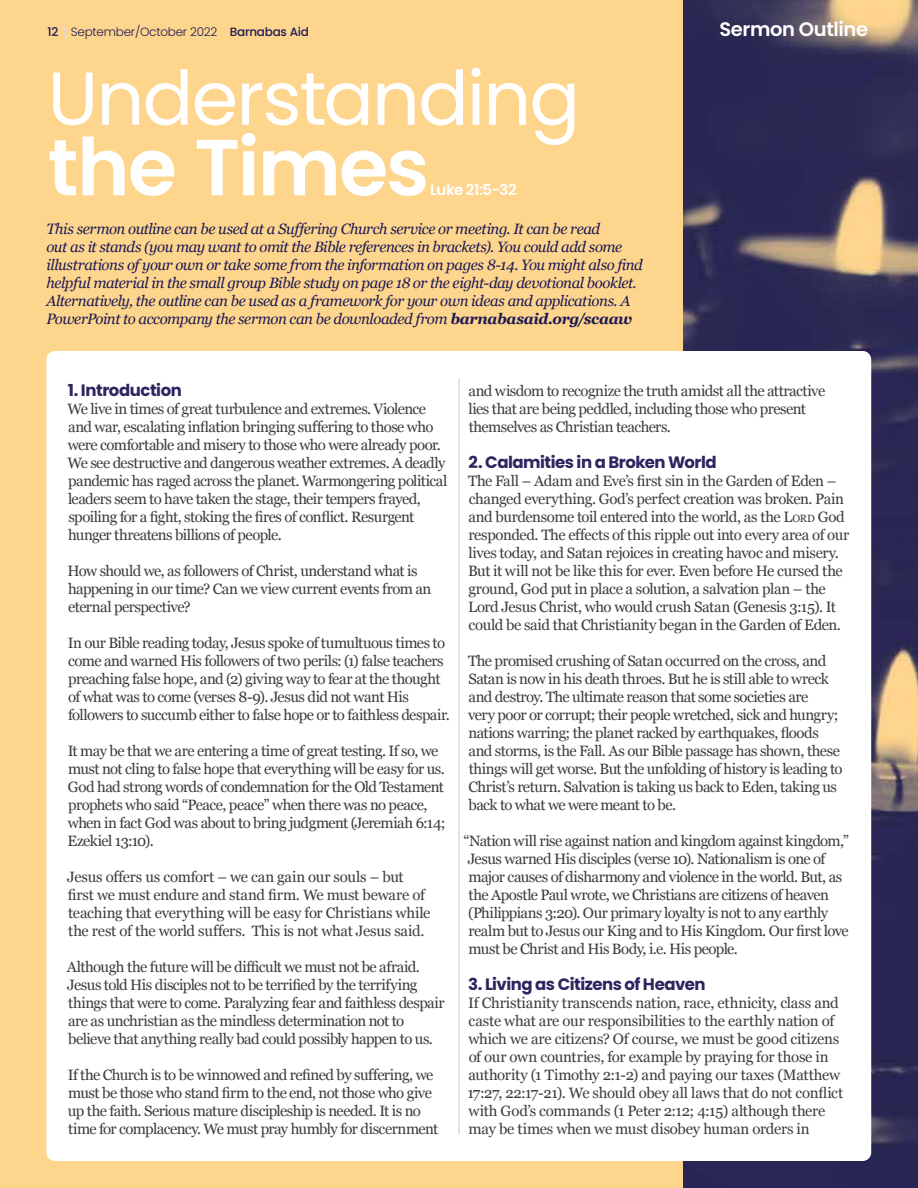
<style>
.page{position:relative;width:918px;height:1188px;background:#fed58d}
.page>*{position:absolute;margin:0;border:0;box-sizing:border-box;transform-origin:0 0}
.t1{font:600 79.5px "Poppins";letter-spacing:-.025em;color:#fff}
.t2{font:75px "Poppins";letter-spacing:-.025em;color:#fff}
.t3{font:600 19.5px "Poppins";letter-spacing:-.02em;color:#fff}
.t4{font:700 16.5px "Poppins";letter-spacing:-.03em;color:#2c2660}
.t5{font:15px/18px "Georgia";letter-spacing:-.03em;color:#3c3c3b}
.t6{font:italic 15px/18px "Georgia";letter-spacing:-.03em;color:#1d1a55}
.t7{font:600 15px "Poppins";letter-spacing:-.035em;color:#fff}
.t8{font:300 12px "Poppins";letter-spacing:-.02em;color:#1d1a55}
.s1{font-weight:500}
.s2{font-weight:700}
.s3{font-style:inherit}
.s4{font-size:10.5px}
</style>
<div class="page">
<img style="left:684px;top:0;width:234px;height:1188px">
<div style="left:46px;top:351px;width:825px;height:810px;background:#fff;border-radius:9px"></div>
<hr style="left:459px;top:379px;width:1px;height:755px;background:#dadada">
<p class="t8" style="left:47px;top:25px;width:263px"><span class="s1">12</span> September/October 2022 <span class="s1">Barnabas Aid</span></p>
<h3 class="t3" style="left:719px;top:18px;width:150px">Sermon Outline</h3>
<h2 class="t2" style="left:48px;top:55px;width:534px">Understanding</h2>
<h1 class="t1" style="left:48px;top:121px;width:383px">the Times</h1>
<p class="t7" style="left:430px;top:181px;width:88px">Luke 21:5-32</p>
<p class="t6" style="left:46px;top:219px;width:598px">This sermon outline can be used at a Suffering Church service or meeting. It can be read<br>out as it stands (you may want to omit the Bible references in brackets). You could add some illustrations of your own or take some from the information on pages 8-14. You might also find helpful material in the small group Bible study on page 18 or the eight-day devotional booklet.<br>Alternatively, the outline can be used as a framework for your own ideas and applications. A PowerPoint to accompany the sermon can be downloaded from <span class="s2">barnabasaid.org/scaaw</span></p>
<p class="t4" style="left:68px;top:381px;width:116px">1. Introduction</p>
<p class="t5" style="left:67px;top:399px;width:382px">We live in times of great turbulence and extremes. Violence and war, escalating inflation bringing suffering to those who were comfortable and misery to those who were already poor.<br>We see destructive and dangerous weather extremes. A deadly pandemic has raged across the planet. Warmongering political leaders seem to have taken the stage, their tempers frayed, spoiling for a fight, stoking the fires of conflict. Resurgent hunger threatens billions of people.</p>
<p class="t5" style="left:68px;top:561px;width:365px">How should we, as followers of Christ, understand what is happening in our time? Can we view current events from an eternal perspective?</p>
<p class="t5" style="left:68px;top:633px;width:384px">In our Bible reading today, Jesus spoke of tumultuous times to come and warned His followers of two perils: (1) false teachers preaching false hope, and (2) giving way to fear at the thought of what was to come (verses 8-9). Jesus did not want His followers to succumb either to false hope or to faithless despair.</p>
<p class="t5" style="left:68px;top:741px;width:379px">It may be that we are entering a time of great testing. If so, we must not cling to false hope that everything will be easy for us.<br>God had strong words of condemnation for the Old Testament prophets who said “Peace, peace” when there was no peace, when in fact God was about to bring judgment (Jeremiah 6:14; Ezekiel 13:10).</p>
<p class="t5" style="left:67px;top:867px;width:365px">Jesus offers us comfort – we can gain our souls – but first we must endure and stand firm. We must beware of teaching that everything will be easy for Christians while the rest of the world suffers. This is not what Jesus said.</p>
<p class="t5" style="left:67px;top:957px;width:379px">Although the future will be difficult we must not be afraid.<br>Jesus told His disciples not to be terrified by the terrifying things that were to come. Paralyzing fear and faithless despair are as unchristian as the mindless determination not to believe that anything really bad could possibly happen to us.</p>
<p class="t5" style="left:68px;top:1065px;width:372px">If the Church is to be winnowed and refined by suffering, we must be those who stand firm to the end, not those who give up the faith. Serious mature discipleship is needed. It is no time for complacency. We must pray humbly for discernment</p>
<p class="t5" style="left:469px;top:381px;width:358px">and wisdom to recognize the truth amidst all the attractive lies that are being peddled, including those who present themselves as Christian teachers.</p>
<p class="t4" style="left:469px;top:453px;width:250px">2. Calamities in a Broken World</p>
<p class="t5" style="left:468px;top:471px;width:383px">The Fall – Adam and Eve’s first sin in the Garden of Eden – changed everything. God’s perfect creation was broken. Pain and burdensome toil entered into the world, as the <span class="s3">L</span><span class="s4">ord</span> God responded. The effects of this ripple out into every area of our lives today, and Satan rejoices in creating havoc and misery.<br>But it will not be like this for ever. Even before He cursed the ground, God put in place a solution, a salvation plan – the Lord Jesus Christ, who would crush Satan (Genesis 3:15). It could be said that Christianity began in the Garden of Eden.</p>
<p class="t5" style="left:468px;top:651px;width:376px">The promised crushing of Satan occurred on the cross, and Satan is now in his death throes. But he is still able to wreck and destroy. The ultimate reason that some societies are<br>very poor or corrupt; their people wretched, sick and hungry; nations warring; the planet racked by earthquakes, floods and storms, is the Fall. As our Bible passage has shown, these things will get worse. But the unfolding of history is leading to Christ’s return. Salvation is taking us back to Eden, taking us back to what we were meant to be.</p>
<p class="t5" style="left:463px;top:831px;width:387px">“Nation will rise against nation and kingdom against kingdom,” Jesus warned His disciples (verse 10). Nationalism is one of major causes of disharmony and violence in the world. But, as the Apostle Paul wrote, we Christians are citizens of heaven (Philippians 3:20). Our primary loyalty is not to any earthly realm but to Jesus our King and to His Kingdom. Our first love must be Christ and His Body, i.e. His people.</p>
<p class="t4" style="left:468px;top:975px;width:239px">3. Living as Citizens of Heaven</p>
<p class="t5" style="left:467px;top:993px;width:377px">If Christianity transcends nation, race, ethnicity, class and caste what are our responsibilities to the earthly nation of which we are citizens? Of course, we must be good citizens of our own countries, for example by praying for those in authority (1 Timothy 2:1-2) and paying our taxes (Matthew 17:27, 22:17-21). We should obey all laws that do not conflict with God’s commands (1 Peter 2:12; 4:15) although there may be times when we must disobey human orders in</p>
</div>
